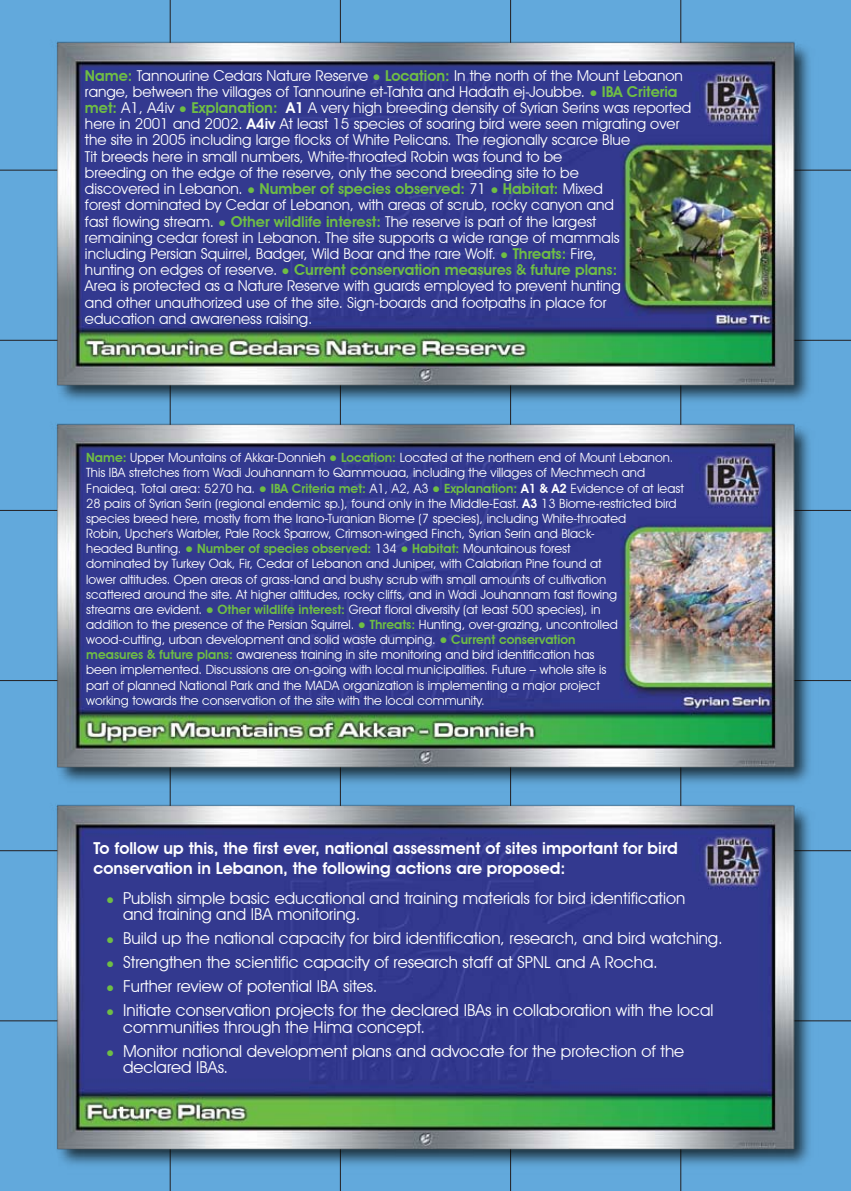
<style>
.page{position:relative;width:851px;height:1191px;background:#fff}
.page>*{position:absolute;margin:0;border:0;box-sizing:border-box;transform-origin:0 0}
.t1{font:16.5px/16.5px "Avant Garde IT Cby BT";color:#fff}
.t2{font:600 16.5px/19.8px "Avant Garde IT Cby BT";color:#fff}
.t3{font:15px/16.2px "Avant Garde IT Cby BT";color:#fff}
.t4{font:12.75px/15.1px "Avant Garde IT Cby BT";color:#fff}
.s1{font-weight:600;color:#6fbe44}
.s2{font-family:"Arial";font-weight:700;font-size:13.5px;color:#6fbe44}
.s3{font-weight:600}
</style>
<div class="page">
<div style="left:0;top:0;width:850px;height:1191px;background:#62a9dc"></div>
<hr style="left:170px;top:0;width:1px;height:1191px;background:#231f20">
<hr style="left:340px;top:0;width:1px;height:1191px;background:#231f20">
<hr style="left:510px;top:0;width:1px;height:1191px;background:#231f20">
<hr style="left:680px;top:0;width:1px;height:1191px;background:#231f20">
<hr style="left:0;top:170px;width:850px;height:1px;background:#231f20">
<hr style="left:0;top:340px;width:850px;height:1px;background:#231f20">
<hr style="left:0;top:510px;width:850px;height:1px;background:#231f20">
<hr style="left:0;top:680px;width:850px;height:1px;background:#231f20">
<hr style="left:0;top:850px;width:850px;height:1px;background:#231f20">
<hr style="left:0;top:1020px;width:850px;height:1px;background:#231f20">
<img style="left:15px;top:423px;width:824px;height:345px">
<img style="left:15px;top:5px;width:824px;height:418px">
<img style="left:15px;top:768px;width:824px;height:418px">
<p class="t3" style="left:85px;top:67px;width:607px"><span class="s1">Name:</span> Tannourine Cedars Nature Reserve <span class="s2">●</span> <span class="s1">Location:</span> In the north of the Mount Lebanon range, between the villages of Tannourine et-Tahta and Hadath ej-Joubbe. <span class="s2">●</span> <span class="s1">IBA Criteria met:</span> A1, A4iv <span class="s2">●</span> <span class="s1">Explanation:</span> <span class="s3">A1</span> A very high breeding density of Syrian Serins was reported here in 2001 and 2002. <span class="s3">A4iv</span> At least 15 species of soaring bird were seen migrating over the site in 2005 including large flocks of White Pelicans. The regionally scarce Blue<br>Tit breeds here in small numbers, White-throated Robin was found to be<br>breeding on the edge of the reserve, only the second breeding site to be<br>discovered in Lebanon. <span class="s2">●</span> <span class="s1">Number of species observed:</span> 71 <span class="s2">●</span> <span class="s1">Habitat:</span> Mixed<br>forest dominated by Cedar of Lebanon, with areas of scrub, rocky canyon and<br>fast flowing stream. <span class="s2">●</span> <span class="s1">Other wildlife interest:</span> The reserve is part of the largest<br>remaining cedar forest in Lebanon. The site supports a wide range of mammals<br>including Persian Squirrel, Badger, Wild Boar and the rare Wolf. <span class="s2">●</span> <span class="s1">Threats:</span> Fire,<br>hunting on edges of reserve. <span class="s2">●</span> <span class="s1">Current conservation measures &amp; future plans:<br></span>Area is protected as a Nature Reserve with guards employed to prevent hunting<br>and other unauthorized use of the site. Sign-boards and footpaths in place for<br>education and awareness raising.</p>
<p class="t4" style="left:86px;top:450px;width:599px"><span class="s1">Name:</span> Upper Mountains of Akkar-Donnieh <span class="s2">●</span> <span class="s1">Location:</span> Located at the northern end of Mount Lebanon.<br>This IBA stretches from Wadi Jouhannam to Qammouaa, including the villages of Mechmech and Fnaideq. Total area: 5270 ha. <span class="s2">●</span> <span class="s1">IBA Criteria met:</span> A1, A2, A3 <span class="s2">●</span> <span class="s1">Explanation:</span> <span class="s3">A1 &amp; A2</span> Evidence of at least 28 pairs of Syrian Serin (regional endemic sp.), found only in the Middle-East. <span class="s3">A3</span> 13 Biome-restricted bird species breed here, mostly from the Irano-Turanian Biome (7 species), including White-throated<br>Robin, Upcher's Warbler, Pale Rock Sparrow, Crimson-winged Finch, Syrian Serin and Black-<br>headed Bunting. <span class="s2">●</span> <span class="s1">Number of species observed:</span> 134 <span class="s2">●</span> <span class="s1">Habitat:</span> Mountainous forest<br>dominated by Turkey Oak, Fir, Cedar of Lebanon and Juniper, with Calabrian Pine found at<br>lower altitudes. Open areas of grass-land and bushy scrub with small amounts of cultivation<br>scattered around the site. At higher altitudes, rocky cliffs, and in Wadi Jouhannam fast flowing<br>streams are evident. <span class="s2">●</span> <span class="s1">Other wildlife interest:</span> Great floral diversity (at least 500 species), in<br>addition to the presence of the Persian Squirrel. <span class="s2">●</span> <span class="s1">Threats:</span> Hunting, over-grazing, uncontrolled wood-cutting, urban development and solid waste dumping. <span class="s2">●</span> <span class="s1">Current conservation<br>measures &amp; future plans:</span> awareness training in site monitoring and bird identification has<br>been implemented. Discussions are on-going with local municipalities. Future – whole site is<br>part of planned National Park and the MADA organization is implementing a major project<br>working towards the conservation of the site with the local community.</p>
<p class="t2" style="left:93px;top:838px;width:585px">To follow up this, the first ever, national assessment of sites important for bird conservation in Lebanon, the following actions are proposed:</p>
<p class="t1" style="left:123px;top:889px;width:563px;text-indent:-17px"><span class="s2">●</span> Publish simple basic educational and training materials for bird identification and training and IBA monitoring.</p>
<p class="t1" style="left:106px;top:930px;width:618px"><span class="s2">●</span> Build up the national capacity for bird identification, research, and bird watching.</p>
<p class="t1" style="left:106px;top:954px;width:553px"><span class="s2">●</span> Strengthen the scientific capacity of research staff at SPNL and A Rocha.</p>
<p class="t1" style="left:106px;top:978px;width:273px"><span class="s2">●</span> Further review of potential IBA sites.</p>
<p class="t1" style="left:123px;top:1002px;width:591px;text-indent:-17px"><span class="s2">●</span> Initiate conservation projects for the declared IBAs in collaboration with the local communities through the Hima concept.</p>
<p class="t1" style="left:123px;top:1042px;width:562px;text-indent:-17px"><span class="s2">●</span> Monitor national development plans and advocate for the protection of the declared IBAs.</p>
</div>
